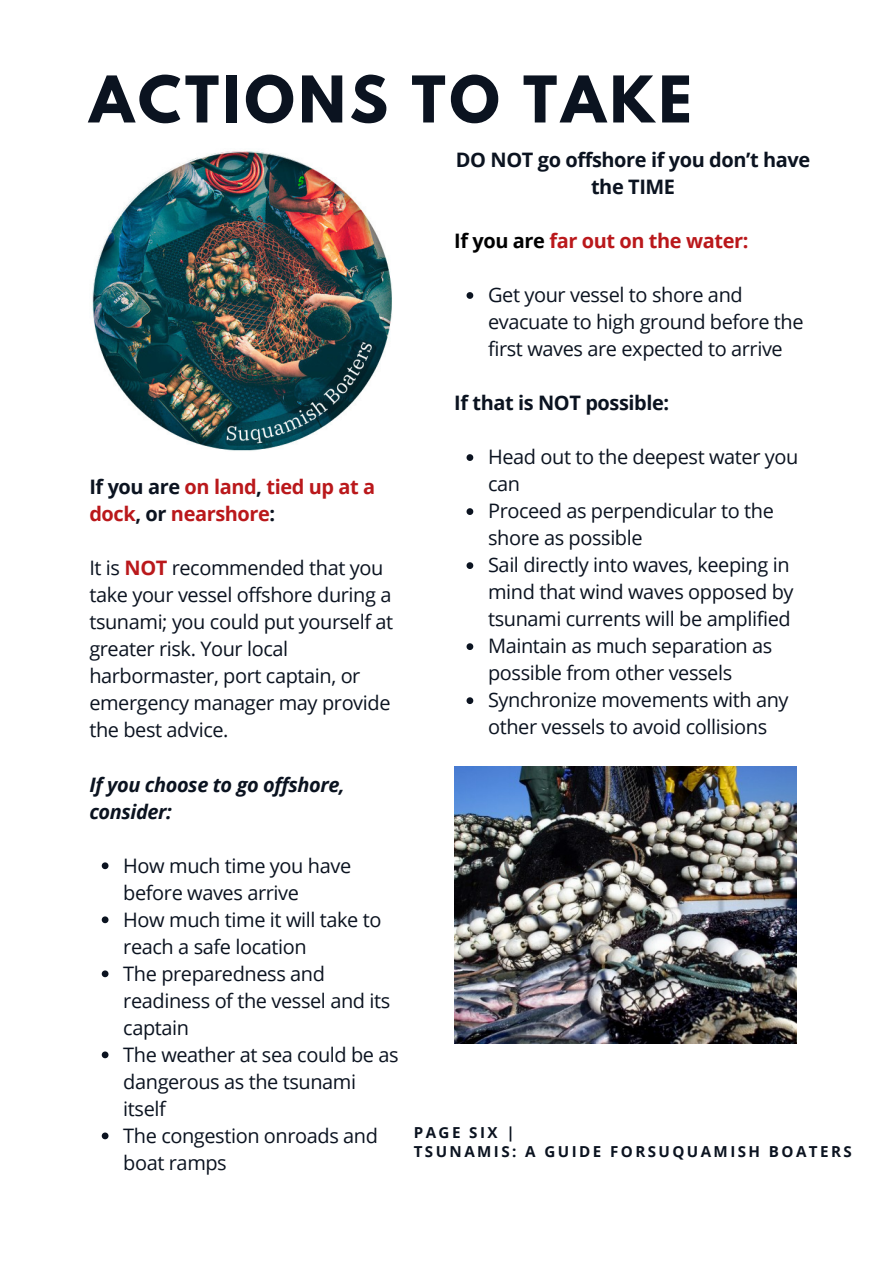
<style>
.page{position:relative;width:894px;height:1264px;background:#fff}
.page>*{position:absolute;margin:0;border:0;box-sizing:border-box;transform-origin:0 0}
.t1{font:700 57px "League Spartan";letter-spacing:.07em;color:#0b1320}
.t2{font:19.95px/27px "Open Sans";letter-spacing:-.02em;color:#0b1320}
.t3{font:700 19.95px/27px "Open Sans";letter-spacing:-.02em;color:#ba181b}
.t4{font:700 19.95px/27px "Open Sans";letter-spacing:-.02em;color:#0b1320;text-align:center}
.t5{font:italic 700 19.95px/27px "Open Sans";letter-spacing:-.02em;color:#0b1320}
.t6{font:700 15.15px "Open Sans";letter-spacing:.16em;color:#0b1320}
.s1{color:#000}
.s2{color:#0b1320}
.s3{font-weight:700;color:#ba181b}
</style>
<div class="page">
<img style="left:92px;top:151px;width:300px;height:300px">
<img style="left:454px;top:766px;width:342px;height:277px">
<svg style="left:466px;top:292px;width:7px;height:7px"></svg>
<svg style="left:466px;top:454px;width:7px;height:7px"></svg>
<svg style="left:466px;top:508px;width:7px;height:7px"></svg>
<svg style="left:466px;top:562px;width:7px;height:7px"></svg>
<svg style="left:466px;top:643px;width:7px;height:7px"></svg>
<svg style="left:466px;top:697px;width:7px;height:7px"></svg>
<svg style="left:102px;top:862px;width:6px;height:7px"></svg>
<svg style="left:102px;top:916px;width:6px;height:7px"></svg>
<svg style="left:102px;top:970px;width:6px;height:7px"></svg>
<svg style="left:102px;top:1051px;width:6px;height:7px"></svg>
<svg style="left:102px;top:1132px;width:6px;height:7px"></svg>
<h2 class="t1" style="left:89px;top:71px;width:603px">ACTIONS TO TAKE</h2>
<h2 class="t4" style="left:456px;top:146px;width:355px">DO NOT go offshore if you don’t have the TIME</h2>
<h3 class="t3" style="left:454px;top:227px;width:296px"><span class="s1">If you are</span> far out on the water:</h3>
<h2 class="t2" style="left:488px;top:281px;width:317px">Get your vessel to shore and evacuate to high ground before the first waves are expected to arrive</h2>
<p class="t4" style="left:454px;top:389px;width:216px">If that is NOT possible:</p>
<p class="t2" style="left:488px;top:443px;width:312px">Head out to the deepest water you can</p>
<p class="t2" style="left:488px;top:497px;width:287px">Proceed as perpendicular to the shore as possible</p>
<p class="t2" style="left:488px;top:551px;width:307px">Sail directly into waves, keeping in mind that wind waves opposed by tsunami currents will be amplified</p>
<p class="t2" style="left:488px;top:632px;width:286px">Maintain as much separation as possible from other vessels</p>
<h3 class="t2" style="left:488px;top:686px;width:302px">Synchronize movements with any other vessels to avoid collisions</h3>
<h2 class="t3" style="left:89px;top:473px;width:287px"><span class="s2">If you are</span> on land<span class="s2">,</span> tied up at a dock<span class="s2">, or</span> nearshore<span class="s2">:</span></h2>
<p class="t2" style="left:89px;top:554px;width:305px">It is <span class="s3">NOT</span> recommended that you take your vessel offshore during a tsunami; you could put yourself at greater risk. Your local harbormaster, port captain, or emergency manager may provide the best advice.</p>
<h2 class="t5" style="left:89px;top:770px;width:257px">If you choose to go offshore, consider:</h2>
<p class="t2" style="left:123px;top:851px;width:229px">How much time you have before waves arrive</p>
<p class="t2" style="left:123px;top:905px;width:260px">How much time it will take to reach a safe location</p>
<p class="t2" style="left:123px;top:959px;width:268px">The preparedness and readiness of the vessel and its captain</p>
<p class="t2" style="left:123px;top:1040px;width:277px">The weather at sea could be as dangerous as the tsunami itself</p>
<p class="t2" style="left:123px;top:1121px;width:256px">The congestion onroads and boat ramps</p>
<p class="t6" style="left:413px;top:1121px;width:102px">PAGE SIX |</p>
<p class="t6" style="left:413px;top:1140px;width:439px">TSUNAMIS: A GUIDE FORSUQUAMISH BOATERS</p>
</div>
